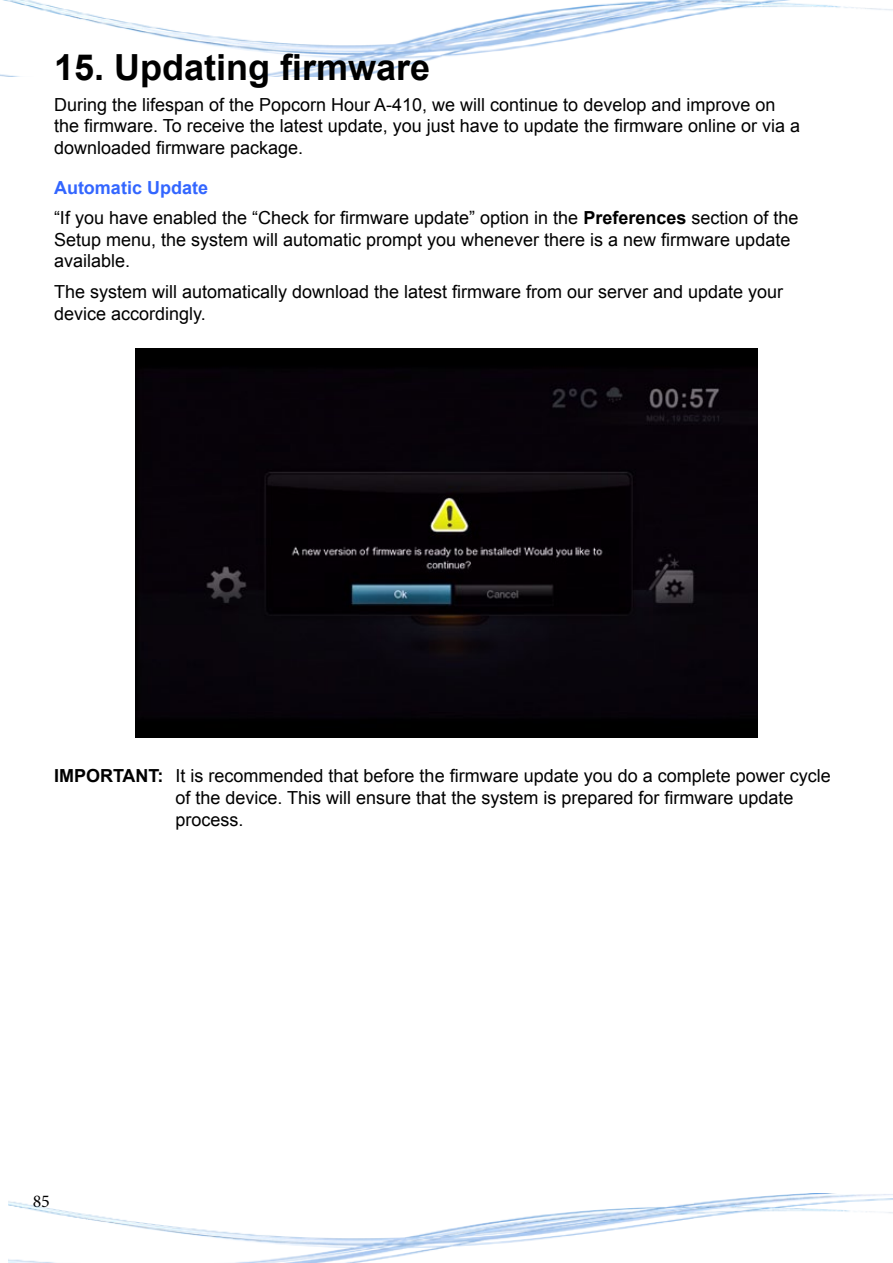
<style>
.page{position:relative;width:893px;height:1263px;background:#fff}
.page>*{position:absolute;margin:0;border:0;box-sizing:border-box;transform-origin:0 0}
.t1{font:700 36px "Arial";color:#000}
.t2{font:18px/21.6px "Arial";color:#000}
.t3{font:18px "Minion Pro";color:#000}
.s1{font-weight:700;color:#36f}
.s2{font-weight:700}
</style>
<div class="page">
<img style="left:0;top:0;width:893px;height:77px">
<img style="left:9px;top:1193px;width:884px;height:70px">
<img style="left:135px;top:349px;width:623px;height:389px">
<h1 class="t1" style="left:54px;top:44px;width:378px">15. Updating firmware</h1>
<p class="t2" style="left:54px;top:94px;width:748px">During the lifespan of the Popcorn Hour A-410, we will continue to develop and improve on the firmware. To receive the latest update, you just have to update the firmware online or via a downloaded firmware package.</p>
<p class="t2" style="left:54px;top:172px;width:746px;line-height:30.6px"><span class="s1">Automatic Update<br></span>“If you have enabled the “Check for firmware update” option in the <span class="s2">Preferences</span> section of the</p>
<p class="t2" style="left:54px;top:229px;width:738px">Setup menu, the system will automatic prompt you whenever there is a new firmware update available.</p>
<p class="t2" style="left:54px;top:281px;width:731px">The system will automatically download the latest firmware from our server and update your device accordingly.</p>
<p class="t2" style="left:176px;top:765px;width:657px;text-indent:-122px"><span class="s2">IMPORTANT:</span> It is recommended that before the firmware update you do a complete power cycle of the device. This will ensure that the system is prepared for firmware update process.</p>
<p class="t3" style="left:33px;top:1189px;width:19px">85</p>
</div>
